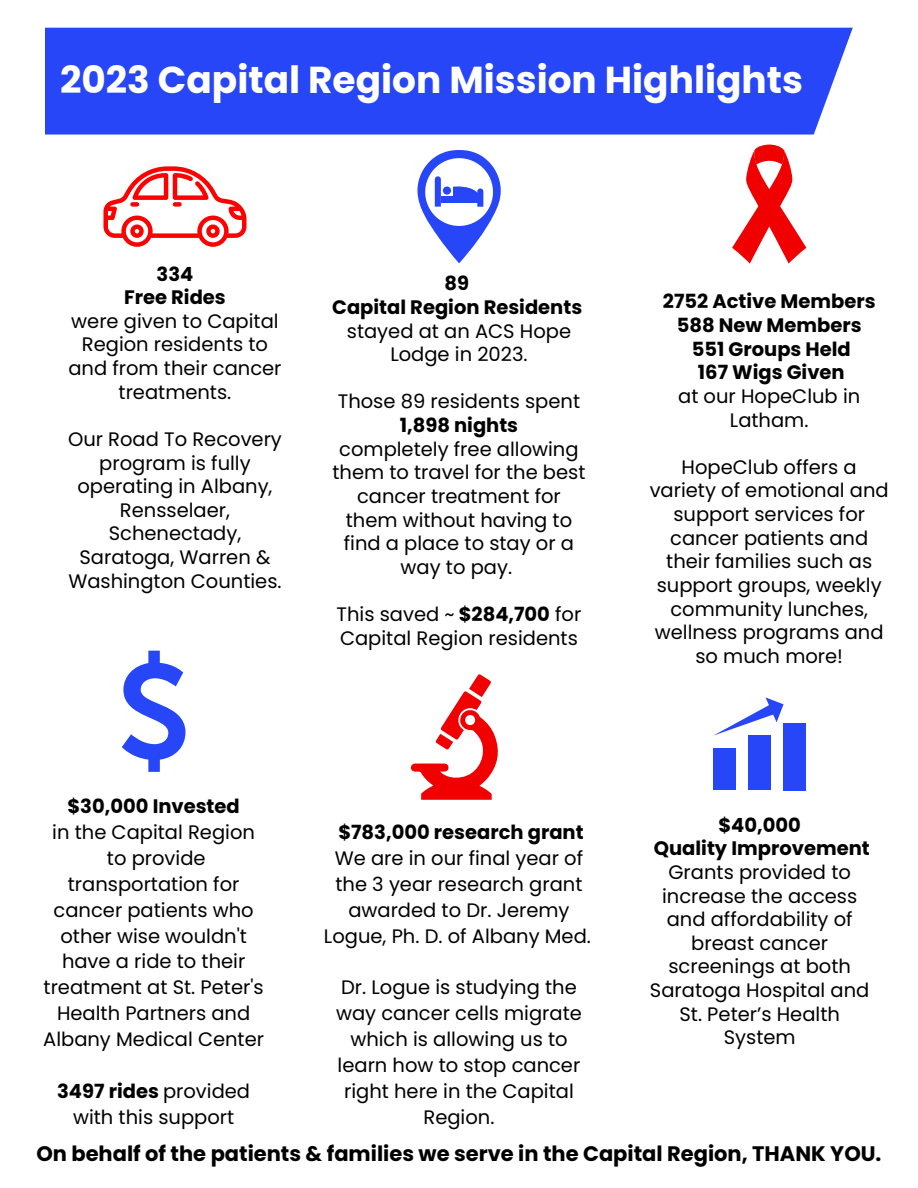
<style>
.page{position:relative;width:918px;height:1188px;background:#fff}
.page>*{position:absolute;margin:0;border:0;box-sizing:border-box;transform-origin:0 0}
.t1{font:700 37.5px "Poppins";color:#fff}
.t2{font:700 21px "Poppins";color:#000}
.t3{font:19.5px/23.7px "Poppins";color:#000;text-align:center}
.t4{font:700 19.5px "Poppins";color:#000}
.s1{font-weight:700}
</style>
<div class="page">
<div style="left:45px;top:28px;width:808px;height:107px;background:#2746f8"></div>
<svg style="left:104px;top:166px;width:142px;height:81px"></svg>
<svg style="left:417px;top:150px;width:83px;height:113px"></svg>
<div style="left:441px;top:197px;width:36px;height:6px;background:#2746f8"></div>
<svg style="left:732px;top:145px;width:74px;height:119px"></svg>
<svg style="left:411px;top:674px;width:87px;height:126px"></svg>
<svg style="left:122px;top:651px;width:63px;height:121px"></svg>
<div style="left:713px;top:748px;width:23px;height:42px;background:#2746f8"></div>
<div style="left:748px;top:736px;width:23px;height:54px;background:#2746f8"></div>
<div style="left:784px;top:723px;width:22px;height:67px;background:#2746f8"></div>
<svg style="left:713px;top:697px;width:71px;height:39px"></svg>
<p class="t1" style="left:60px;top:54px;width:744px">2023 Capital Region Mission Highlights</p>
<h1 class="t4" style="left:157px;top:260px;width:38px">334</h1>
<p class="t4" style="left:124px;top:284px;width:103px">Free Rides</p>
<p class="t3" style="left:68px;top:309px;width:215px">were given to Capital<br>Region residents to and from their cancer treatments.</p>
<p class="t3" style="left:68px;top:427px;width:215px">Our Road To Recovery program is fully operating in Albany,<br>Rensselaer,<br>Schenectady,<br>Saratoga, Warren &amp;<br>Washington Counties.</p>
<p class="t4" style="left:445px;top:270px;width:26px">89</p>
<p class="t4" style="left:332px;top:293px;width:252px">Capital Region Residents</p>
<p class="t3" style="left:347px;top:319px;width:226px">stayed at an ACS Hope<br>Lodge in 2023.</p>
<p class="t3" style="left:338px;top:390px;width:244px">Those 89 residents spent</p>
<p class="t4" style="left:400px;top:412px;width:120px">1,898 nights</p>
<p class="t3" style="left:332px;top:437px;width:255px">completely free allowing them to travel for the best cancer treatment for them without having to find a place to stay or a way to pay.</p>
<p class="t3" style="left:337px;top:602px;width:246px;text-align:left">This saved ~ <span class="s1">$284,700</span> for<br>Capital Region residents</p>
<p class="t4" style="left:67px;top:793px;width:174px">$30,000 Invested</p>
<p class="t3" style="left:52px;top:820px;width:204px">in the Capital Region</p>
<p class="t3" style="left:43px;top:845px;width:222px;line-height:25.8px">to provide transportation for cancer patients who other wise wouldn't have a ride to their treatment at St. Peter's<br>Health Partners and<br>Albany Medical Center</p>
<p class="t3" style="left:57px;top:1078px;width:195px;line-height:25.8px"><span class="s1">3497 rides</span> provided with this support</p>
<p class="t4" style="left:338px;top:819px;width:247px">$783,000 research grant</p>
<p class="t3" style="left:324px;top:845px;width:269px;line-height:25.8px">We are in our final year of the 3 year research grant awarded to Dr. Jeremy<br>Logue, Ph. D. of Albany Med.</p>
<p class="t3" style="left:336px;top:975px;width:247px;line-height:25.8px">Dr. Logue is studying the way cancer cells migrate which is allowing us to learn how to stop cancer right here in the Capital<br>Region.</p>
<p class="t4" style="left:663px;top:288px;width:214px">2752 Active Members</p>
<p class="t4" style="left:677px;top:312px;width:186px">588 New Members</p>
<p class="t4" style="left:692px;top:335px;width:161px">551 Groups Held</p>
<p class="t3" style="left:678px;top:361px;width:184px"><span class="s1">167 Wigs Given<br></span>at our HopeClub in</p>
<p class="t3" style="left:730px;top:408px;width:80px">Latham.</p>
<p class="t3" style="left:682px;top:455px;width:177px">HopeClub offers a</p>
<p class="t3" style="left:650px;top:479px;width:241px">variety of emotional and support services for cancer patients and their families such as support groups, weekly community lunches, wellness programs and so much more!</p>
<p class="t4" style="left:718px;top:811px;width:84px">$40,000</p>
<p class="t4" style="left:654px;top:835px;width:217px">Quality Improvement</p>
<p class="t3" style="left:650px;top:860px;width:221px">Grants provided to increase the access and affordability of breast cancer screenings at both<br>Saratoga Hospital and<br>St. Peter’s Health<br>System</p>
<p class="t2" style="left:36px;top:1139px;width:847px">On behalf of the patients &amp; families we serve in the Capital Region, THANK YOU.</p>
</div>
